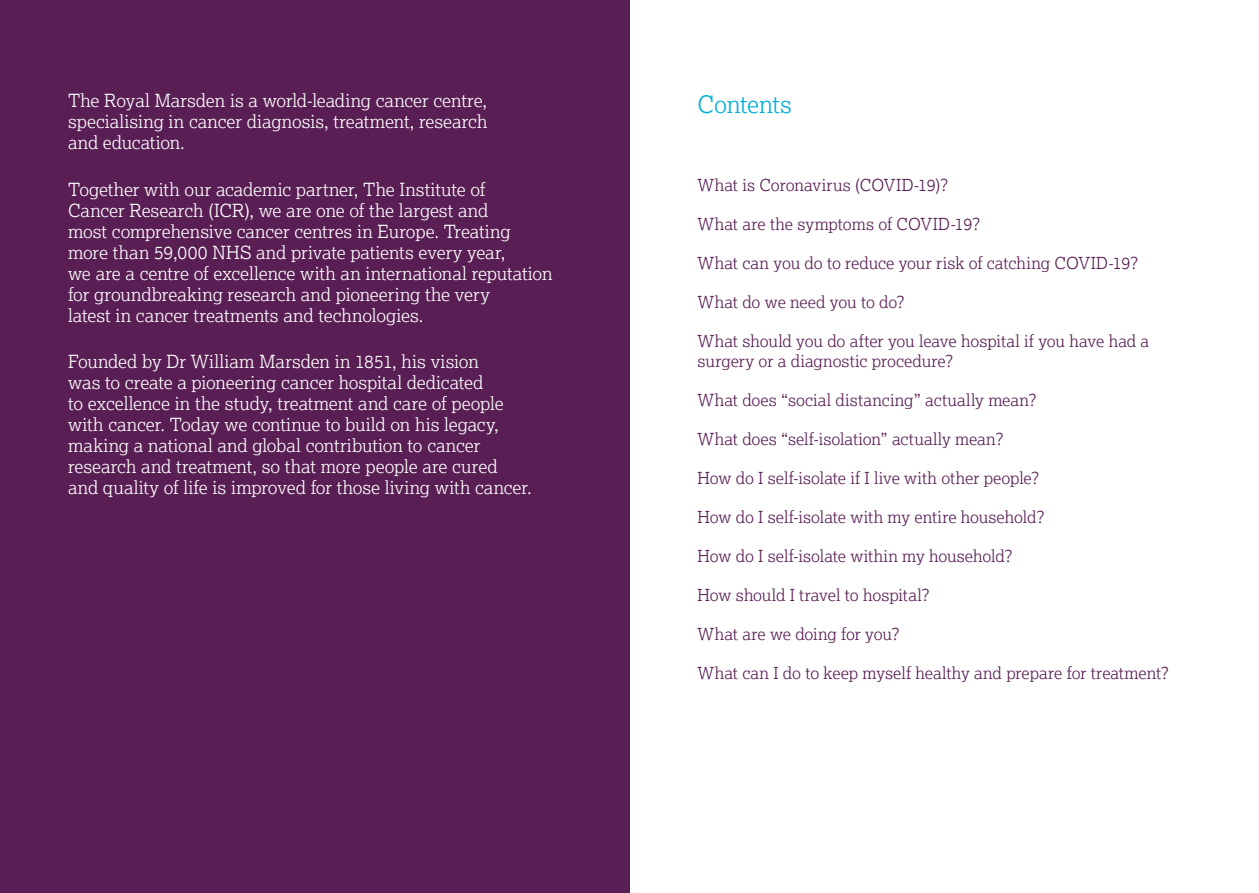
<style>
.page{position:relative;width:1259px;height:893px;background:#fff}
.page>*{position:absolute;margin:0;border:0;box-sizing:border-box;transform-origin:0 0}
.Section_Heading{font:300 24px "Lexia";letter-spacing:-.015em;color:#00afd7}
.t1{font:300 18px/21px "Lexia";letter-spacing:-.005em;color:#fff}
.Body{font:300 16.5px/19.5px "Lexia";color:#591e54}
</style>
<div class="page">
<div style="left:0;top:0;width:629px;height:893px;background:#591e54"></div>
<p class="t1" style="left:68px;top:90px;width:421px;text-align:justify">The Royal Marsden is a world-leading cancer centre, specialising in cancer diagnosis, treatment, research and education.</p>
<p class="t1" style="left:68px;top:178px;width:486px">Together with our academic partner, The Institute of<br>Cancer Research (ICR), we are one of the largest and<br>most comprehensive cancer centres in Europe. Treating more than 59,000 NHS and private patients every year,<br>we are a centre of excellence with an international reputation for groundbreaking research and pioneering the very<br>latest in cancer treatments and technologies.</p>
<p class="t1" style="left:68px;top:351px;width:465px">Founded by Dr William Marsden in 1851, his vision<br>was to create a pioneering cancer hospital dedicated<br>to excellence in the study, treatment and care of people with cancer. Today we continue to build on his legacy, making a national and global contribution to cancer research and treatment, so that more people are cured and quality of life is improved for those living with cancer.</p>
<p class="Section_Heading" style="left:697px;top:89px;width:96px">Contents</p>
<p class="Body" style="left:697px;top:175px;width:252px">What is Coronavirus (COVID-19)?</p>
<p class="Body" style="left:697px;top:214px;width:284px">What are the symptoms of COVID-19?</p>
<p class="Body" style="left:697px;top:253px;width:442px">What can you do to reduce your risk of catching COVID-19?</p>
<p class="Body" style="left:697px;top:292px;width:209px">What do we need you to do?</p>
<p class="Body" style="left:697px;top:331px;width:453px">What should you do after you leave hospital if you have had a surgery or a diagnostic procedure?</p>
<p class="Body" style="left:697px;top:389px;width:341px">What does “social distancing” actually mean?</p>
<p class="Body" style="left:697px;top:428px;width:308px">What does “self-isolation” actually mean?</p>
<p class="Body" style="left:697px;top:467px;width:343px">How do I self-isolate if I live with other people?</p>
<p class="Body" style="left:697px;top:506px;width:349px">How do I self-isolate with my entire household?</p>
<p class="Body" style="left:697px;top:545px;width:317px">How do I self-isolate within my household?</p>
<p class="Body" style="left:697px;top:584px;width:234px">How should I travel to hospital?</p>
<p class="Body" style="left:697px;top:623px;width:204px">What are we doing for you?</p>
<p class="Body" style="left:697px;top:662px;width:473px">What can I do to keep myself healthy and prepare for treatment?</p>
</div>
